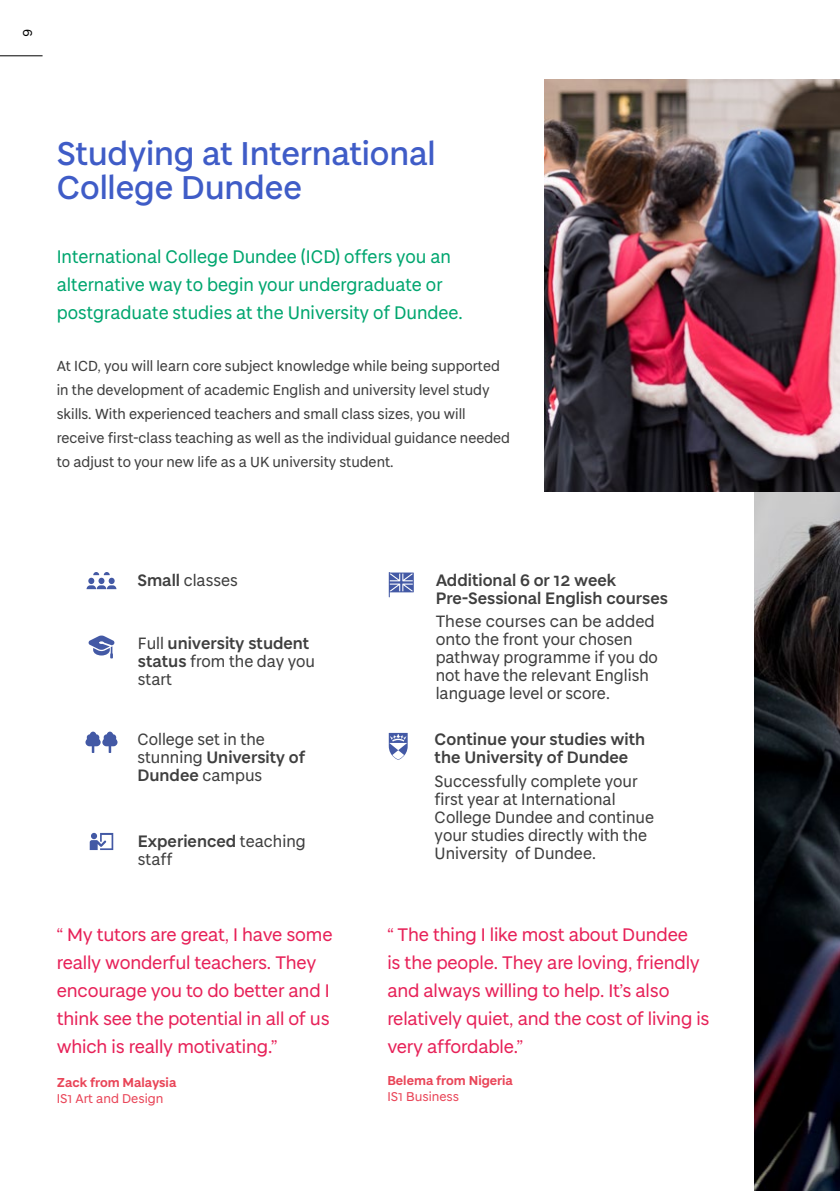
<style>
.page{position:relative;width:840px;height:1191px;background:#fff}
.page>*{position:absolute;margin:0;border:0;box-sizing:border-box;transform-origin:0 0}
.t1{font:500 36px/34px "Baxter Sans";letter-spacing:-.005em;color:#3f5cc7}
.t2{font:20px/28px "Baxter Sans";letter-spacing:-.01em;color:#e72158}
.t3{font:20px/28px "Baxter Prospectus";color:#00a66f}
.t4{font:18px/18px "Baxter Prospectus";color:#3f3f3f}
.t5{font:600 18px/18px "Baxter Sans";color:#3f3f3f}
.t6{font:18px "Baxter Sans";color:#3f3f3f}
.t7{font:16px/24px "Baxter Prospectus";color:#3f3f3f}
.t8{font:700 14px "Baxter Sans";color:#e94558}
.t9{font:14px "Baxter Sans";color:#e94558}
.t10{font:14px "Baxter Sans";color:#000}
.s1{font-family:"Baxter Sans";font-weight:600}
.s2{font-family:"Baxter Prospectus";font-weight:400}
.s3{font-family:"Baxter Sans"}
</style>
<div class="page">
<svg style="left:388px;top:572px;width:25px;height:25px"></svg>
<svg style="left:388px;top:733px;width:19px;height:27px"></svg>
<svg style="left:86px;top:572px;width:30px;height:17px"></svg>
<svg style="left:90px;top:833px;width:23px;height:17px"></svg>
<svg style="left:85px;top:731px;width:32px;height:22px"></svg>
<svg style="left:88px;top:635px;width:27px;height:23px"></svg>
<img style="left:754px;top:491px;width:85px;height:700px">
<img style="left:544px;top:79px;width:295px;height:412px">
<hr style="left:0;top:55px;width:43px;height:1px;background:#000">
<p class="t10" style="left:37px;top:29px;width:9px;rotate:90deg">6</p>
<h1 class="t1" style="left:57px;top:135px;width:380px">Studying at International<br>College Dundee</h1>
<p class="t3" style="left:57px;top:242px;width:407px">International College Dundee (ICD) offers you an alternative way to begin your undergraduate or postgraduate studies at the University of Dundee.</p>
<p class="t7" style="left:57px;top:353px;width:454px">At ICD, you will learn core subject knowledge while being supported in the development of academic English and university level study skills. With experienced teachers and small class sizes, you will receive first-class teaching as well as the individual guidance needed to adjust to your new life as a UK university student.</p>
<p class="t4" style="left:137px;top:570px;width:102px"><span class="s1">Small</span> classes</p>
<p class="t5" style="left:138px;top:633px;width:173px"><span class="s2">Full</span> university student</p>
<p class="t4" style="left:138px;top:651px;width:178px"><span class="s1">status</span> from the day you start</p>
<p class="t4" style="left:137px;top:730px;width:129px">College set in the</p>
<p class="t5" style="left:137px;top:747px;width:169px"><span class="s2">stunning</span> University of<br>Dundee <span class="s2">campus</span></p>
<p class="t5" style="left:138px;top:831px;width:169px">Experienced <span class="s2">teaching</span></p>
<p class="t4" style="left:138px;top:849px;width:36px">staff</p>
<p class="t2" style="left:57px;top:919px;width:277px">“ My tutors are great, I have some really wonderful teachers. They encourage you to do better and I think see the potential in all of us which is really motivating.”</p>
<p class="t8" style="left:57px;top:1072px;width:121px">Zack from Malaysia</p>
<p class="t9" style="left:57px;top:1089px;width:108px">IS1 Art and Design</p>
<p class="t5" style="left:435px;top:570px;width:234px">Additional 6 or 12 week<br>Pre-Sessional English courses</p>
<p class="t6" style="left:435px;top:609px;width:220px">These courses can be added</p>
<p class="t4" style="left:435px;top:630px;width:224px"><span class="s3">onto</span> the front your chosen pathway programme if you do not have the relevant English language level or score.</p>
<p class="t5" style="left:434px;top:729px;width:212px">Continue your studies with the University of Dundee</p>
<p class="t4" style="left:434px;top:771px;width:221px">Successfully complete your first year at International<br>College Dundee and continue your studies directly with the<br>University of Dundee.</p>
<p class="t2" style="left:387px;top:919px;width:323px">“ The thing I like most about Dundee<br>is the people. They are loving, friendly and always willing to help. It’s also relatively quiet, and the cost of living is very affordable.”</p>
<p class="t8" style="left:387px;top:1070px;width:127px">Belema from Nigeria</p>
<p class="t9" style="left:387px;top:1087px;width:73px">IS1 Business</p>
</div>
